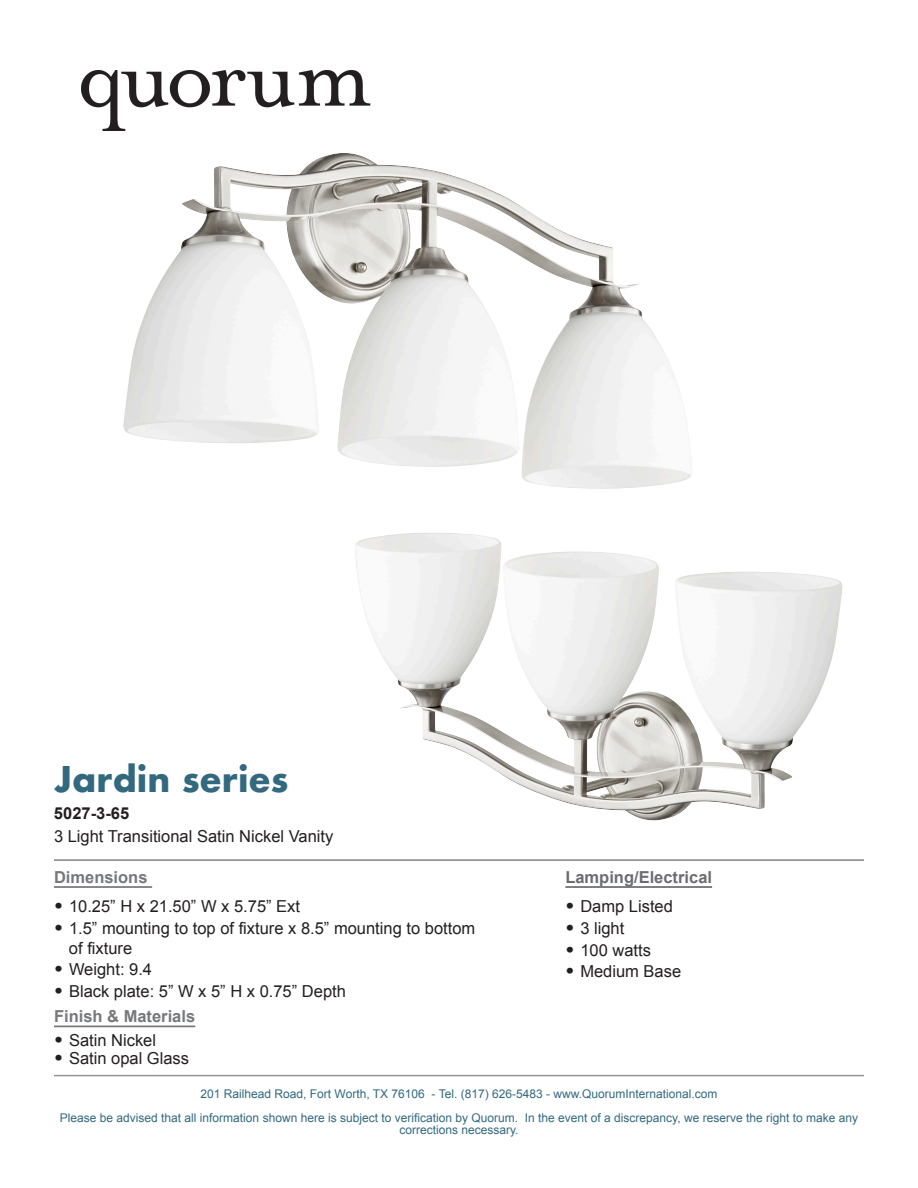
<style>
.page{position:relative;width:918px;height:1188px;background:#fff}
.page>*{position:absolute;margin:0;border:0;box-sizing:border-box;transform-origin:0 0}
.t1{font:700 34.5px "Futura";color:#32697f}
.t2{font:16.5px/19.8px "Arial";color:#231f20}
.t3{font:700 16.5px "Arial";color:#76787b}
.t4{font:700 16.5px "Arial";color:#6c6d70}
.t5{font:700 16.5px "Arial";color:#231f20}
.t6{font:12px/24px "Arial";color:#32697f;text-align:center}
.s1{font-family:"Gotham";font-weight:900;font-size:18px}
</style>
<div class="page">
<hr style="left:54px;top:1075px;width:810px;height:1px;background:#939598">
<hr style="left:54px;top:860px;width:810px;height:1px;background:#939598">
<hr style="left:54px;top:886px;width:98px;height:2px;background:#76787b">
<hr style="left:54px;top:1026px;width:141px;height:1px;background:#76787b">
<hr style="left:565px;top:886px;width:147px;height:2px;background:#6c6d70">
<img style="left:355px;top:533px;width:488px;height:287px">
<img style="left:82px;top:71px;width:288px;height:59px">
<img style="left:123px;top:153px;width:568px;height:336px">
<p class="t1" style="left:54px;top:754px;width:236px">Jardin series</p>
<p class="t2" style="left:54px;top:827px;width:281px">3 Light Transitional Satin Nickel Vanity</p>
<p class="t5" style="left:54px;top:803px;width:77px">5027-3-65</p>
<p class="t3" style="left:54px;top:866px;width:95px">Dimensions</p>
<p class="t2" style="left:54px;top:897px;width:248px"><span class="s1">•</span> 10.25” H x 21.50” W x 5.75” Ext</p>
<p class="t2" style="left:69px;top:919px;width:408px;text-indent:-15px"><span class="s1">•</span> 1.5” mounting to top of fixture x 8.5” mounting to bottom of fixture</p>
<p class="t2" style="left:54px;top:960px;width:100px"><span class="s1">•</span> Weight: 9.4</p>
<p class="t2" style="left:54px;top:982px;width:293px"><span class="s1">•</span> Black plate: 5” W x 5” H x 0.75” Depth</p>
<p class="t3" style="left:54px;top:1005px;width:143px">Finish &amp; Materials</p>
<p class="t2" style="left:54px;top:1030px;width:104px"><span class="s1">•</span> Satin Nickel</p>
<p class="t2" style="left:54px;top:1049px;width:137px"><span class="s1">•</span> Satin opal Glass</p>
<p class="t4" style="left:565px;top:866px;width:148px">Lamping/Electrical</p>
<p class="t2" style="left:565px;top:897px;width:109px"><span class="s1">•</span> Damp Listed</p>
<p class="t2" style="left:565px;top:919px;width:61px"><span class="s1">•</span> 3 light</p>
<p class="t2" style="left:565px;top:940px;width:87px"><span class="s1">•</span> 100 watts</p>
<p class="t2" style="left:565px;top:962px;width:117px"><span class="s1">•</span> Medium Base</p>
<p class="t6" style="left:60px;top:1082px;width:800px">201 Railhead Road, Fort Worth, TX 76106 - Tel. (817) 626-5483 - www.QuorumInternational.com<br>Please be advised that all information shown here is subject to verification by Quorum. In the event of a discrepancy, we reserve the right to make any</p>
<p class="t6" style="left:399px;top:1118px;width:121px">corrections necessary.</p>
</div>
